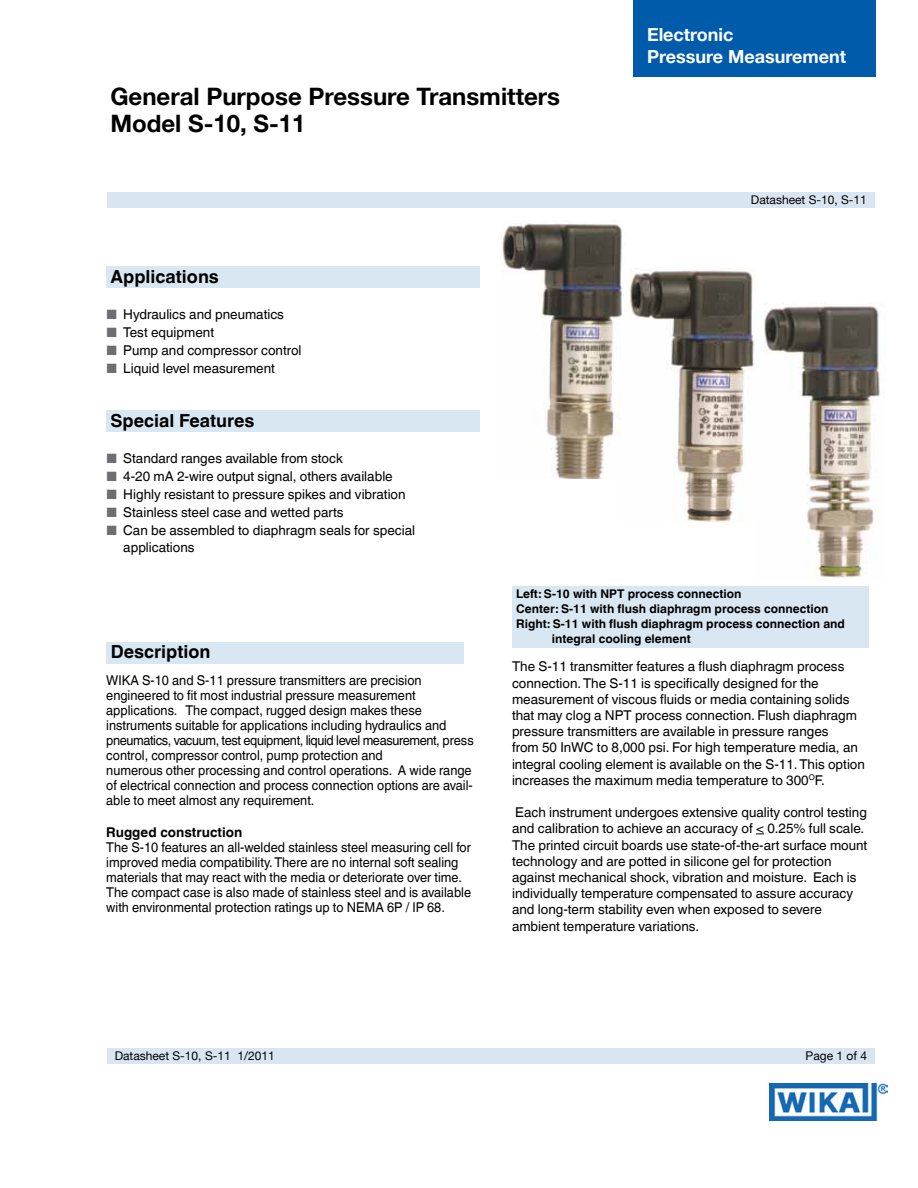
<style>
.page{position:relative;width:918px;height:1188px;background:#fff}
.page>*{position:absolute;margin:0;border:0;box-sizing:border-box;transform-origin:0 0}
.t1{font:700 24px/27px "Helvetica Neue";color:#000}
.t2{font:700 18px "Helvetica World";color:#000}
.t3{font:700 18px/21.6px "Helvetica Neue";color:#fff}
.t4{font:13.5px/16.2px "Helvetica World";color:#000}
.t5{font:13.5px/15px "Helvetica World";color:#000;scale:.95 1}
.t6{font:700 12px "Helvetica World";color:#000}
.t7{font:12px "Helvetica Neue";color:#000}
.s1{color:#6d6e71}
.s2{font-weight:700}
</style>
<div class="page">
<div style="left:107px;top:1048px;width:768px;height:16px;background:#d9e6f2"></div>
<div style="left:107px;top:192px;width:768px;height:16px;background:#d9e6f2"></div>
<img style="left:769px;top:1084px;width:119px;height:36px">
<div style="left:633px;top:0;width:242px;height:76px;background:#005baa"></div>
<div style="left:106px;top:642px;width:357px;height:21px;background:#d9e7f2"></div>
<div style="left:106px;top:267px;width:374px;height:21px;background:#d9e7f2"></div>
<div style="left:106px;top:410px;width:374px;height:21px;background:#d9e7f2"></div>
<div style="left:512px;top:587px;width:356px;height:61px;background:#d9e7f2"></div>
<img style="left:502px;top:221px;width:120px;height:258px">
<img style="left:629px;top:267px;width:126px;height:255px">
<img style="left:755px;top:303px;width:125px;height:275px">
<h1 class="t1" style="left:110px;top:83px;width:451px">General Purpose Pressure Transmitters<br>Model S-10, S-11</h1>
<p class="t2" style="left:111px;top:267px;width:110px">Applications</p>
<p class="t4" style="left:106px;top:307px;width:179px"><span class="s1">■</span> Hydraulics and pneumatics</p>
<p class="t4" style="left:106px;top:325px;width:109px"><span class="s1">■</span> Test equipment</p>
<p class="t4" style="left:106px;top:343px;width:197px"><span class="s1">■</span> Pump and compressor control</p>
<p class="t4" style="left:106px;top:361px;width:170px"><span class="s1">■</span> Liquid level measurement</p>
<p class="t2" style="left:111px;top:411px;width:146px">Special Features</p>
<p class="t4" style="left:106px;top:451px;width:238px"><span class="s1">■</span> Standard ranges available from stock</p>
<p class="t4" style="left:106px;top:469px;width:288px"><span class="s1">■</span> 4-20 mA 2-wire output signal, others available</p>
<p class="t4" style="left:106px;top:487px;width:301px"><span class="s1">■</span> Highly resistant to pressure spikes and vibration</p>
<p class="t4" style="left:106px;top:505px;width:239px"><span class="s1">■</span> Stainless steel case and wetted parts</p>
<p class="t4" style="left:123px;top:523px;width:293px;text-indent:-17px"><span class="s1">■</span> Can be assembled to diaphragm seals for special applications</p>
<h2 class="t3" style="left:647px;top:24px;width:201px">Electronic<br>Pressure Measurement</h2>
<p class="t7" style="left:751px;top:193px;width:118px">Datasheet S-10, S-11</p>
<p class="t2" style="left:111px;top:641px;width:101px">Description</p>
<p class="t5" style="left:106px;top:673px;width:388px">WIKA S-10 and S-11 pressure transmitters are precision engineered to fit most industrial pressure measurement applications. The compact, rugged design makes these instruments suitable for applications including hydraulics and pneumatics, vacuum, test equipment, liquid level measurement, press control, compressor control, pump protection and<br>numerous other processing and control operations. A wide range of electrical connection and process connection options are avail&shy;able to meet almost any requirement.</p>
<p class="t5" style="left:106px;top:825px;width:386px"><span class="s2">Rugged construction<br></span>The S-10 features an all-welded stainless steel measuring cell for improved media compatibility. There are no internal soft sealing materials that may react with the media or deteriorate over time.<br>The compact case is also made of stainless steel and is available with environmental protection ratings up to NEMA 6P / IP 68.</p>
<p class="t6" style="left:516px;top:587px;width:227px">Left: S-10 with NPT process connection</p>
<p class="t6" style="left:516px;top:602px;width:314px">Center: S-11 with flush diaphragm process connection</p>
<p class="t6" style="left:516px;top:617px;width:330px">Right: S-11 with flush diaphragm process connection and</p>
<p class="t6" style="left:552px;top:632px;width:140px">integral cooling element</p>
<p class="t4" style="left:512px;top:659px;width:354px">The S-11 transmitter features a flush diaphragm process connection. The S-11 is specifically designed for the measurement of viscous fluids or media containing solids that may clog a NPT process connection. Flush diaphragm pressure transmitters are available in pressure ranges<br>from 50 InWC to 8,000 psi. For high temperature media, an integral cooling element is available on the S-11. This option increases the maximum media temperature to 300<sup>O</sup>F.</p>
<p class="t4" style="left:512px;top:804px;width:357px">Each instrument undergoes extensive quality control testing and calibration to achieve an accuracy of &lt; 0.25% full scale.<br>The printed circuit boards use state-of-the-art surface mount technology and are potted in silicone gel for protection against mechanical shock, vibration and moisture. Each is individually temperature compensated to assure accuracy and long-term stability even when exposed to severe ambient temperature variations.</p>
<p class="t7" style="left:115px;top:1049px;width:162px">Datasheet S-10, S-11 1/2011</p>
<p class="t7" style="left:806px;top:1048px;width:63px">Page 1 of 4</p>
</div>
